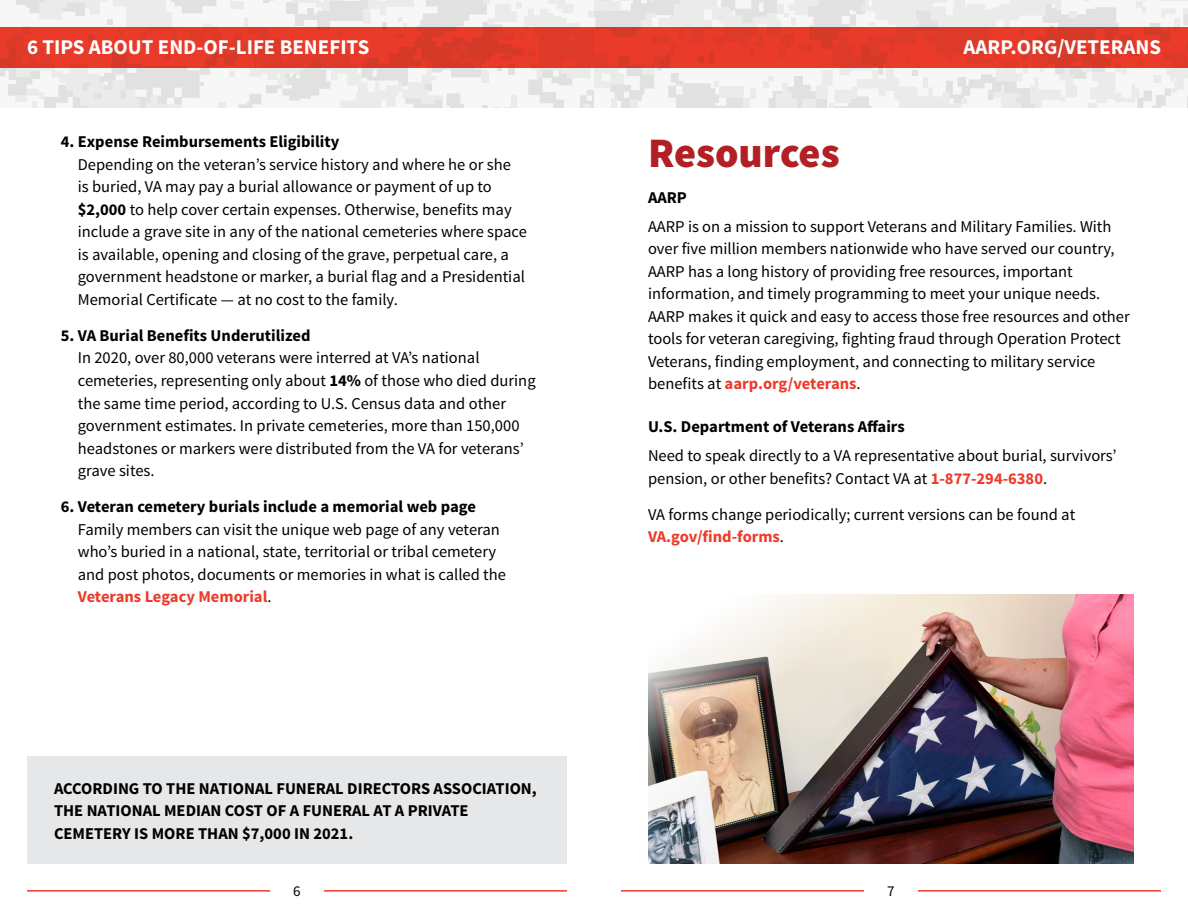
<style>
.page{position:relative;width:1188px;height:918px;background:#fff}
.page>*{position:absolute;margin:0;border:0;box-sizing:border-box;transform-origin:0 0}
.t1{font:900 42px "Source Sans Pro";color:#b21f24}
.t2{font:700 21px "Source Sans Pro";color:#fff}
.t3{font:16.5px/22.5px "Source Sans Pro";color:#000}
.t4{font:700 16.5px/22.5px "Source Sans Pro";color:#000}
.t5{font:15px "Source Sans Pro";color:#000}
.s1{font-weight:700}
.s2{font-weight:700;color:#ee3a29}
</style>
<div class="page">
<svg style="left:0;top:0;width:594px;height:108px"></svg>
<div style="left:594px;top:0;width:594px;height:108px;background:#ebebeb"></div>
<svg style="left:0;top:27px;width:594px;height:41px;background:#e23a29"></svg>
<svg style="left:594px;top:27px;width:594px;height:41px;background:#e33a29"></svg>
<hr style="left:27px;top:890px;width:243px;height:2px;background:#ee3a29">
<hr style="left:621px;top:890px;width:243px;height:2px;background:#ee3a29">
<hr style="left:324px;top:890px;width:243px;height:2px;background:#ee3a29">
<hr style="left:918px;top:890px;width:243px;height:2px;background:#ee3a29">
<div style="left:27px;top:756px;width:540px;height:108px;background:#e6e7e8"></div>
<img style="left:648px;top:594px;width:486px;height:270px">
<p class="t2" style="left:27px;top:34px;width:344px">6 TIPS ABOUT END-OF-LIFE BENEFITS</p>
<p class="t2" style="left:964px;top:34px;width:199px">AARP.ORG/VETERANS</p>
<p class="t4" style="left:61px;top:131px;width:280px">4. Expense Reimbursements Eligibility</p>
<p class="t3" style="left:78px;top:154px;width:451px">Depending on the veteran’s service history and where he or she<br>is buried, VA may pay a burial allowance or payment of up to <span class="s1">$2,000</span> to help cover certain expenses. Otherwise, benefits may include a grave site in any of the national cemeteries where space is available, opening and closing of the grave, perpetual care, a government headstone or marker, a burial flag and a Presidential Memorial Certificate — at no cost to the family.</p>
<p class="t4" style="left:61px;top:325px;width:251px">5. VA Burial Benefits Underutilized</p>
<p class="t3" style="left:78px;top:347px;width:459px">In 2020, over 80,000 veterans were interred at VA’s national cemeteries, representing only about <span class="s1">14%</span> of those who died during the same time period, according to U.S. Census data and other government estimates. In private cemeteries, more than 150,000 headstones or markers were distributed from the VA for veterans’ grave sites.</p>
<p class="t4" style="left:61px;top:496px;width:417px">6. Veteran cemetery burials include a memorial web page</p>
<p class="t3" style="left:78px;top:518px;width:430px">Family members can visit the unique web page of any veteran who’s buried in a national, state, territorial or tribal cemetery and post photos, documents or memories in what is called the <span class="s2">Veterans Legacy Memorial</span>.</p>
<p class="t4" style="left:54px;top:778px;width:484px">ACCORDING TO THE NATIONAL FUNERAL DIRECTORS ASSOCIATION,<br>THE NATIONAL MEDIAN COST OF A FUNERAL AT A PRIVATE<br>CEMETERY IS MORE THAN $7,000 IN 2021.</p>
<h1 class="t1" style="left:648px;top:125px;width:193px">Resources</h1>
<p class="t4" style="left:648px;top:186px;width:40px">AARP</p>
<p class="t3" style="left:648px;top:215px;width:483px">AARP is on a mission to support Veterans and Military Families. With over five million members nationwide who have served our country, AARP has a long history of providing free resources, important information, and timely programming to meet your unique needs.<br>AARP makes it quick and easy to access those free resources and other tools for veteran caregiving, fighting fraud through Operation Protect Veterans, finding employment, and connecting to military service benefits at <span class="s2">aarp.org/veterans</span>.</p>
<p class="t4" style="left:648px;top:416px;width:258px">U.S. Department of Veterans Affairs</p>
<p class="t3" style="left:648px;top:445px;width:470px">Need to speak directly to a VA representative about burial, survivors’ pension, or other benefits? Contact VA at <span class="s2">1-877-294-6380</span>.</p>
<p class="t3" style="left:648px;top:503px;width:429px">VA forms change periodically; current versions can be found at<br><span class="s2">VA.gov/find-forms</span>.</p>
<p class="t5" style="left:293px;top:881px;width:9px">6</p>
<p class="t5" style="left:887px;top:881px;width:9px">7</p>
</div>
